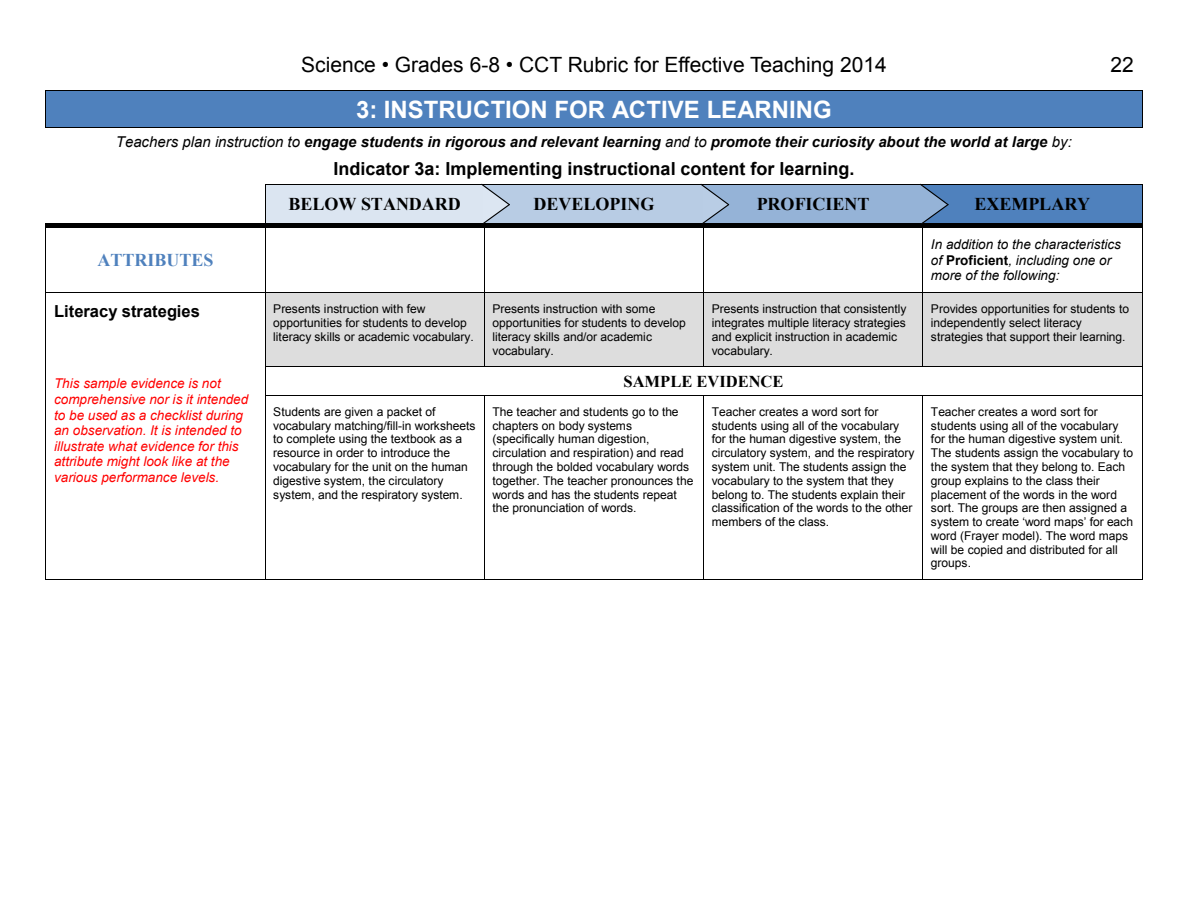
<style>
.page{position:relative;width:1188px;height:918px;background:#fff}
.page>*{position:absolute;margin:0;border:0;box-sizing:border-box;transform-origin:0 0}
.t1{font:700 24px "Arial";color:#fff}
.t2{font:21px "Arial";color:#000}
.t3{font:700 18px/35px "Arial";color:#000}
.t4{font:700 18px "Times New Roman";color:#000}
.t5{font:700 18px "Times New Roman";letter-spacing:.005em;color:#4f81bd}
.t6{font:700 16.5px "Arial";color:#000}
.t7{font:700 16.5px "Times New Roman";letter-spacing:-.005em;color:#000}
.t8{font:italic 700 15px "Arial";letter-spacing:.005em;color:#000}
.t9{font:italic 13.5px/15.6px "Arial";letter-spacing:.005em;color:#f00}
.t10{font:italic 13.5px/15.5px "Arial";color:#000}
.t11{font:12px/13.8px "Arial";letter-spacing:-.005em;color:#000}
.s1{font-weight:400}
.s2{font-family:"Times New Roman"}
.s3{font-weight:700;font-style:normal}
</style>
<div class="page">
<div style="left:54px;top:91px;width:1080px;height:37px;background:#4f81bd"></div>
<hr style="left:46px;top:90px;width:1096px;height:1px;background:#000">
<hr style="left:46px;top:91px;width:1px;height:37px;background:#000">
<hr style="left:1142px;top:91px;width:1px;height:37px;background:#000">
<hr style="left:47px;top:128px;width:1095px;height:1px;background:#000">
<div style="left:266px;top:185px;width:218px;height:38px;background:#dbe5f1"></div>
<div style="left:492px;top:185px;width:204px;height:38px;background:#b8cce4"></div>
<div style="left:712px;top:185px;width:203px;height:38px;background:#95b3d7"></div>
<div style="left:923px;top:185px;width:219px;height:38px;background:#4f81bd"></div>
<hr style="left:266px;top:184px;width:218px;height:1px;background:#000">
<hr style="left:485px;top:184px;width:219px;height:1px;background:#000">
<hr style="left:704px;top:184px;width:219px;height:1px;background:#000">
<hr style="left:924px;top:184px;width:218px;height:1px;background:#000">
<hr style="left:265px;top:185px;width:1px;height:38px;background:#000">
<hr style="left:1142px;top:185px;width:1px;height:38px;background:#000">
<svg style="left:46px;top:223px;width:5px;height:5px"></svg>
<div style="left:51px;top:223px;width:214px;height:5px;background:#000"></div>
<svg style="left:265px;top:223px;width:4px;height:5px"></svg>
<div style="left:269px;top:223px;width:215px;height:5px;background:#000"></div>
<div style="left:489px;top:223px;width:214px;height:5px;background:#000"></div>
<div style="left:708px;top:223px;width:214px;height:5px;background:#000"></div>
<div style="left:928px;top:223px;width:214px;height:5px;background:#000"></div>
<hr style="left:46px;top:228px;width:1px;height:64px;background:#000">
<hr style="left:265px;top:228px;width:1px;height:64px;background:#000">
<hr style="left:484px;top:228px;width:1px;height:64px;background:#000">
<hr style="left:703px;top:228px;width:1px;height:64px;background:#000">
<hr style="left:922px;top:228px;width:1px;height:64px;background:#000">
<hr style="left:1142px;top:228px;width:1px;height:64px;background:#000">
<div style="left:266px;top:293px;width:218px;height:73px;background:#ddd"></div>
<div style="left:485px;top:293px;width:218px;height:73px;background:#ddd"></div>
<div style="left:704px;top:293px;width:218px;height:73px;background:#ddd"></div>
<div style="left:923px;top:293px;width:219px;height:73px;background:#ddd"></div>
<hr style="left:46px;top:292px;width:219px;height:1px;background:#000">
<hr style="left:266px;top:292px;width:218px;height:1px;background:#000">
<hr style="left:485px;top:292px;width:218px;height:1px;background:#000">
<hr style="left:704px;top:292px;width:218px;height:1px;background:#000">
<hr style="left:923px;top:292px;width:219px;height:1px;background:#000">
<hr style="left:46px;top:293px;width:1px;height:73px;background:#000">
<hr style="left:265px;top:293px;width:1px;height:73px;background:#000">
<hr style="left:484px;top:293px;width:1px;height:73px;background:#000">
<hr style="left:703px;top:293px;width:1px;height:73px;background:#000">
<hr style="left:922px;top:293px;width:1px;height:73px;background:#000">
<hr style="left:1142px;top:293px;width:1px;height:73px;background:#000">
<hr style="left:266px;top:366px;width:218px;height:1px;background:#000">
<hr style="left:485px;top:366px;width:218px;height:1px;background:#000">
<hr style="left:704px;top:366px;width:218px;height:1px;background:#000">
<hr style="left:923px;top:366px;width:219px;height:1px;background:#000">
<svg style="left:265px;top:366px;width:1px;height:30px"></svg>
<hr style="left:266px;top:395px;width:218px;height:1px;background:#000">
<hr style="left:485px;top:395px;width:218px;height:1px;background:#000">
<hr style="left:704px;top:395px;width:218px;height:1px;background:#000">
<hr style="left:923px;top:395px;width:219px;height:1px;background:#000">
<svg style="left:1142px;top:366px;width:1px;height:30px"></svg>
<hr style="left:46px;top:396px;width:1px;height:183px;background:#000">
<hr style="left:46px;top:579px;width:219px;height:1px;background:#000">
<hr style="left:265px;top:396px;width:1px;height:183px;background:#000">
<hr style="left:266px;top:579px;width:218px;height:1px;background:#000">
<hr style="left:484px;top:396px;width:1px;height:183px;background:#000">
<hr style="left:485px;top:579px;width:218px;height:1px;background:#000">
<hr style="left:703px;top:396px;width:1px;height:183px;background:#000">
<hr style="left:704px;top:579px;width:218px;height:1px;background:#000">
<hr style="left:922px;top:396px;width:1px;height:183px;background:#000">
<hr style="left:923px;top:579px;width:219px;height:1px;background:#000">
<hr style="left:1142px;top:396px;width:1px;height:183px;background:#000">
<svg style="left:481px;top:183px;width:29px;height:45px"></svg>
<svg style="left:699px;top:183px;width:31px;height:45px"></svg>
<svg style="left:919px;top:183px;width:30px;height:45px"></svg>
<h2 class="t2" style="left:301px;top:51px;width:587px">Science • Grades 6-8 • CCT Rubric for Effective Teaching 2014</h2>
<h2 class="t2" style="left:1111px;top:51px;width:25px">22</h2>
<p class="t2" style="left:683px;top:52px;width:7px">f</p>
<p class="t2" style="left:1122px;top:52px;width:13px">1</p>
<p class="t1" style="left:356px;top:93px;width:477px">3: INSTRUCTION FOR ACTIVE LEARNING</p>
<p class="t8" style="left:116px;top:131px;width:957px"><span class="s1">Teachers plan instruction to</span> engage students in rigorous and relevant learning <span class="s1">and to</span> promote their curiosity about the world at large <span class="s1">by:</span></p>
<p class="t3" style="left:288px;top:152px;width:568px;text-indent:45px">Indicator 3a: Implementing instructional content for learning.<br><span class="s2">BELOW STANDARD</span></p>
<p class="t4" style="left:534px;top:192px;width:122px">DEVELOPING</p>
<p class="t4" style="left:757px;top:192px;width:114px">PROFICIENT</p>
<p class="t4" style="left:975px;top:192px;width:117px">EXEMPLARY</p>
<p class="t5" style="left:97px;top:248px;width:118px">ATTRIBUTES</p>
<p class="t10" style="left:931px;top:237px;width:191px">In addition to the characteristics of <span class="s3">Proficient</span>, including one or more of the following:</p>
<p class="t6" style="left:54px;top:301px;width:147px">Literacy strategies</p>
<p class="t11" style="left:273px;top:302px;width:202px">Presents instruction with few opportunities for students to develop literacy skills or academic vocabulary.</p>
<p class="t11" style="left:492px;top:302px;width:195px">Presents instruction with some opportunities for students to develop literacy skills and/or academic vocabulary.</p>
<p class="t11" style="left:712px;top:302px;width:196px">Presents instruction that consistently integrates multiple literacy strategies and explicit instruction in academic vocabulary.</p>
<p class="t11" style="left:931px;top:302px;width:200px">Provides opportunities for students to independently select literacy strategies that support their learning.</p>
<p class="t9" style="left:54px;top:376px;width:196px">This sample evidence is not comprehensive nor is it intended to be used as a checklist during an observation. It is intended to illustrate what evidence for this attribute might look like at the various performance levels.</p>
<p class="t7" style="left:624px;top:370px;width:162px">SAMPLE EVIDENCE</p>
<p class="t11" style="left:273px;top:405px;width:204px">Students are given a packet of vocabulary matching/fill-in worksheets to complete using the textbook as a resource in order to introduce the vocabulary for the unit on the human digestive system, the circulatory system, and the respiratory system.</p>
<p class="t11" style="left:492px;top:405px;width:202px">The teacher and students go to the chapters on body systems (specifically human digestion, circulation and respiration) and read through the bolded vocabulary words together. The teacher pronounces the words and has the students repeat the pronunciation of words.</p>
<p class="t11" style="left:712px;top:405px;width:204px">Teacher creates a word sort for students using all of the vocabulary for the human digestive system, the circulatory system, and the respiratory system unit. The students assign the vocabulary to the system that they belong to. The students explain their classification of the words to the other members of the class.</p>
<p class="t11" style="left:931px;top:405px;width:204px">Teacher creates a word sort for students using all of the vocabulary for the human digestive system unit.<br>The students assign the vocabulary to the system that they belong to. Each group explains to the class their placement of the words in the word sort. The groups are then assigned a system to create ‘word maps’ for each word (Frayer model). The word maps will be copied and distributed for all groups.</p>
</div>
